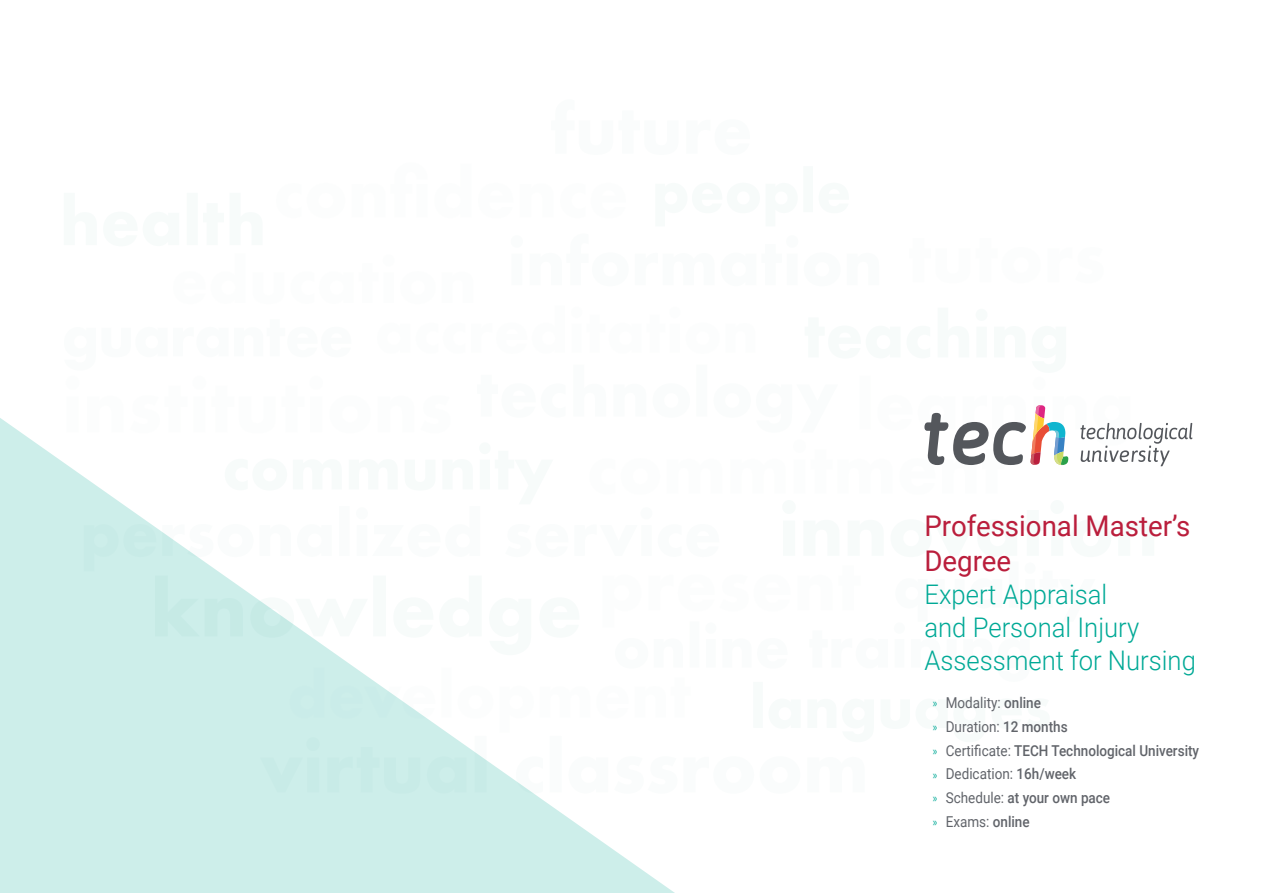
<style>
.page{position:relative;width:1263px;height:893px;background:#fff}
.page>*{position:absolute;margin:0;border:0;box-sizing:border-box;transform-origin:0 0}
.t1{font:28.5px/34.2px "Roboto";color:#ba1e3c}
.t2{font:300 27px/33px "Roboto";color:#00a996;scale:.95 1}
.t3{font:500 15px/23.7px "Roboto";color:#61646a;scale:.9 1}
.s1{font-family:"Myriad Pro";font-weight:400;font-size:12px;color:#00a996}
.s2{font-weight:400}
</style>
<div class="page">
<svg style="left:0;top:418px;width:675px;height:475px;background:#d1efeb"></svg>
<svg style="left:64px;top:405px;width:1128px;height:389px"></svg>
<h1 class="t1" style="left:924px;top:508px;width:268px">Professional Master’s<br>Degree</h1>
<h2 class="t2" style="left:924px;top:577px;width:287px">Expert Appraisal<br>and Personal Injury<br>Assessment for Nursing</h2>
<p class="t3" style="left:933px;top:690px;width:297px"><span class="s1">»</span> <span class="s2">Modality:</span> online<br><span class="s1">»</span> <span class="s2">Duration:</span> 12 months<br><span class="s1">»</span> <span class="s2">Certificate:</span> TECH Technological University <span class="s1">»</span> <span class="s2">Dedication:</span> 16h/week<br><span class="s1">»</span> <span class="s2">Schedule:</span> at your own pace<br><span class="s1">»</span> <span class="s2">Exams:</span> online</p>
</div>
